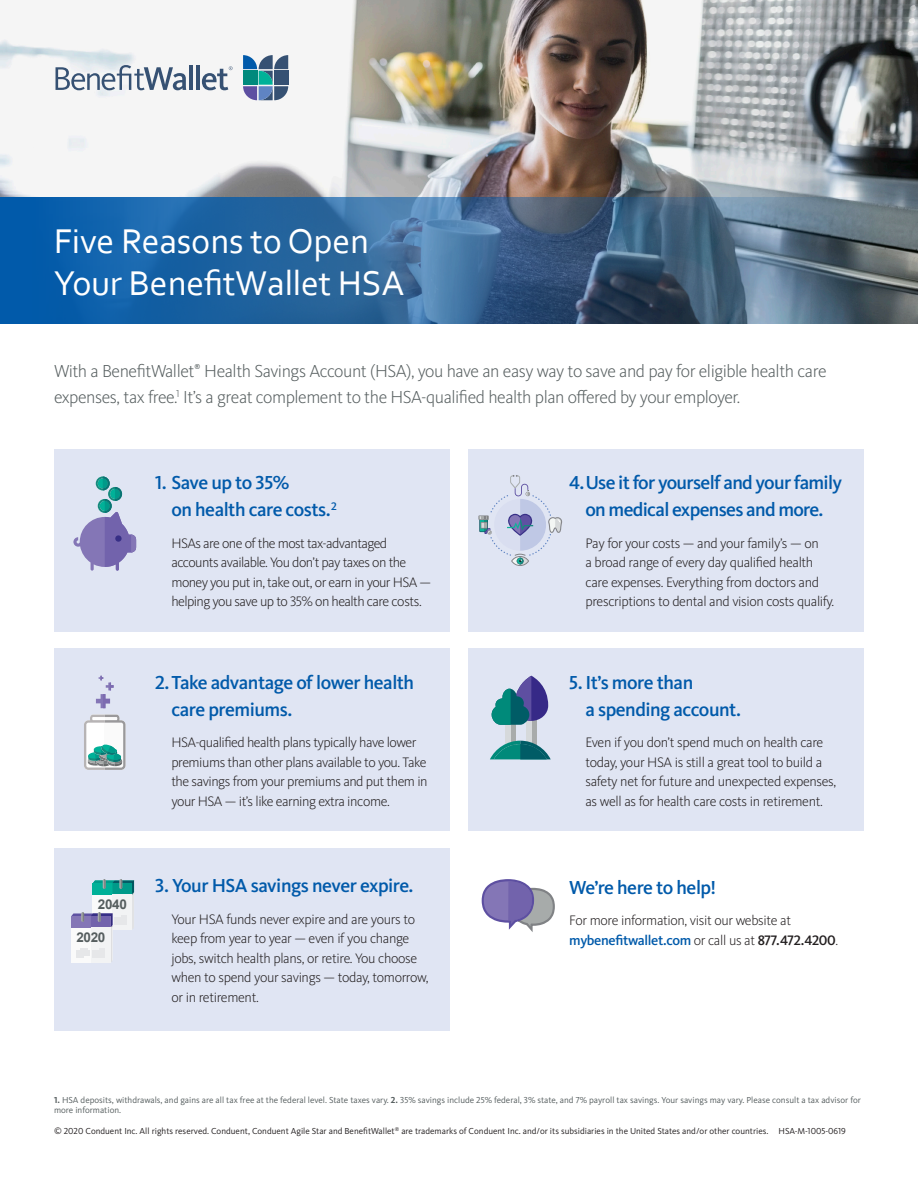
<style>
.page{position:relative;width:918px;height:1188px;background:#fff}
.page>*{position:absolute;margin:0;border:0;box-sizing:border-box;transform-origin:0 0}
.t1{font:36px/42px "Corbel";letter-spacing:-.005em;color:#fff}
.t2{font:500 19.5px/27px "Kievit Pro";letter-spacing:-.025em;color:#015aaa}
.t3{font:300 18px/25.5px "Kievit Pro";letter-spacing:-.025em;color:#565e5f}
.t4{font:300 14.25px/19.5px "Kievit Pro";letter-spacing:-.025em;color:#231f20}
.t5{font:700 13.5px "Arial";letter-spacing:-.025em;color:#565e5f}
.t6{font:9px/10.5px "Kievit Pro";color:#565e5f}
.t7{font:9px "Kievit Pro";color:#231f20}
.s1{font-weight:500;color:#015aaa}
.s2{font-weight:500}
.s3{font-weight:700}
</style>
<div class="page">
<div style="left:54px;top:848px;width:396px;height:182px;background:#e0e5f3"></div>
<img style="left:0;top:0;width:918px;height:197px">
<svg style="left:0;top:197px;width:918px;height:126px;background:#376591"></svg>
<svg style="left:243px;top:55px;width:45px;height:45px;background:#5786a0"></svg>
<svg style="left:56px;top:65px;width:130px;height:25px"></svg>
<hr style="left:189px;top:65px;width:4px;height:25px;background:#365173">
<hr style="left:196px;top:65px;width:4px;height:25px;background:#365173">
<svg style="left:202px;top:66px;width:31px;height:24px"></svg>
<div style="left:54px;top:449px;width:396px;height:183px;background:#e0e5f3"></div>
<div style="left:468px;top:449px;width:396px;height:183px;background:#e0e5f3"></div>
<div style="left:54px;top:649px;width:396px;height:182px;background:#e0e5f3"></div>
<div style="left:468px;top:649px;width:396px;height:182px;background:#e0e5f3"></div>
<svg style="left:478px;top:475px;width:84px;height:91px"></svg>
<svg style="left:482px;top:879px;width:73px;height:53px"></svg>
<svg style="left:510px;top:725px;width:6px;height:16px"></svg>
<div style="left:505px;top:719px;width:5px;height:31px;background:#d6d9db"></div>
<svg style="left:531px;top:721px;width:5px;height:20px"></svg>
<div style="left:526px;top:719px;width:5px;height:31px;background:#d6d9db"></div>
<svg style="left:515px;top:676px;width:33px;height:45px"></svg>
<svg style="left:490px;top:741px;width:61px;height:18px"></svg>
<svg style="left:492px;top:676px;width:39px;height:49px"></svg>
<svg style="left:73px;top:476px;width:63px;height:95px"></svg>
<svg style="left:96px;top:676px;width:18px;height:32px"></svg>
<svg style="left:84px;top:715px;width:42px;height:55px;background:#bad1cf"></svg>
<svg style="left:71px;top:879px;width:63px;height:84px"></svg>
<h1 class="t1" style="left:54px;top:219px;width:352px">Five Reasons to Open<br>Your BenefitWallet HSA</h1>
<p class="t3" style="left:54px;top:359px;width:774px">With a BenefitWallet<sup>®</sup> Health Savings Account (HSA), you have an easy way to save and pay for eligible health care expenses, tax free.<sup>1</sup> It’s a great complement to the HSA-qualified health plan offered by your employer.</p>
<p class="t5" style="left:98px;top:895px;width:31px">2040</p>
<p class="t5" style="left:76px;top:928px;width:31px">2020</p>
<h2 class="t2" style="left:171px;top:469px;width:167px;text-indent:-16px">1. Save up to 35%<br>on health care costs.<sup>2</sup></h2>
<p class="t4" style="left:171px;top:533px;width:261px">HSAs are one of the most tax-advantaged accounts available. You don’t pay taxes on the money you put in, take out, or earn in your HSA — helping you save up to 35% on health care costs.</p>
<h2 class="t2" style="left:171px;top:669px;width:244px;text-indent:-16px">2.Take advantage of lower health care premiums.</h2>
<p class="t4" style="left:171px;top:733px;width:258px">HSA-qualified health plans typically have lower premiums than other plans available to you. Take the savings from your premiums and put them in your HSA — it’s like earning extra income.</p>
<h2 class="t2" style="left:155px;top:872px;width:260px">3. Your HSA savings never expire.</h2>
<p class="t4" style="left:171px;top:909px;width:259px">Your HSA funds never expire and are yours to keep from year to year — even if you change jobs, switch health plans, or retire. You choose when to spend your savings — today, tomorrow, or in retirement.</p>
<h2 class="t2" style="left:569px;top:469px;width:274px;text-align:center">4.Use it for yourself and your family on medical expenses and more.</h2>
<p class="t4" style="left:585px;top:533px;width:250px">Pay for your costs — and your family’s — on<br>a broad range of every day qualified health care expenses. Everything from doctors and prescriptions to dental and vision costs qualify.</p>
<h2 class="t2" style="left:585px;top:669px;width:157px;text-indent:-16px">5. It’s more than<br>a spending account.</h2>
<p class="t4" style="left:585px;top:733px;width:252px">Even if you don’t spend much on health care today, your HSA is still a great tool to build a safety net for future and unexpected expenses, as well as for health care costs in retirement.</p>
<h2 class="t2" style="left:569px;top:874px;width:149px">We’re here to help!</h2>
<p class="t4" style="left:569px;top:911px;width:271px">For more information, visit our website at <span class="s1">mybenefitwallet.com</span> or call us at <span class="s2">877.472.4200</span>.</p>
<p class="t6" style="left:54px;top:1094px;width:808px"><span class="s3">1.</span> HSA deposits, withdrawals, and gains are all tax free at the federal level. State taxes vary. <span class="s3">2.</span> 35% savings include 25% federal, 3% state, and 7% payroll tax savings. Your savings may vary. Please consult a tax advisor for more information.</p>
<p class="t7" style="left:54px;top:1126px;width:793px">© 2020 Conduent Inc. All rights reserved. Conduent, Conduent Agile Star and BenefitWallet<sup>®</sup> are trademarks of Conduent Inc. and/or its subsidiaries in the United States and/or other countries. HSA-M-1005-0619</p>
</div>
